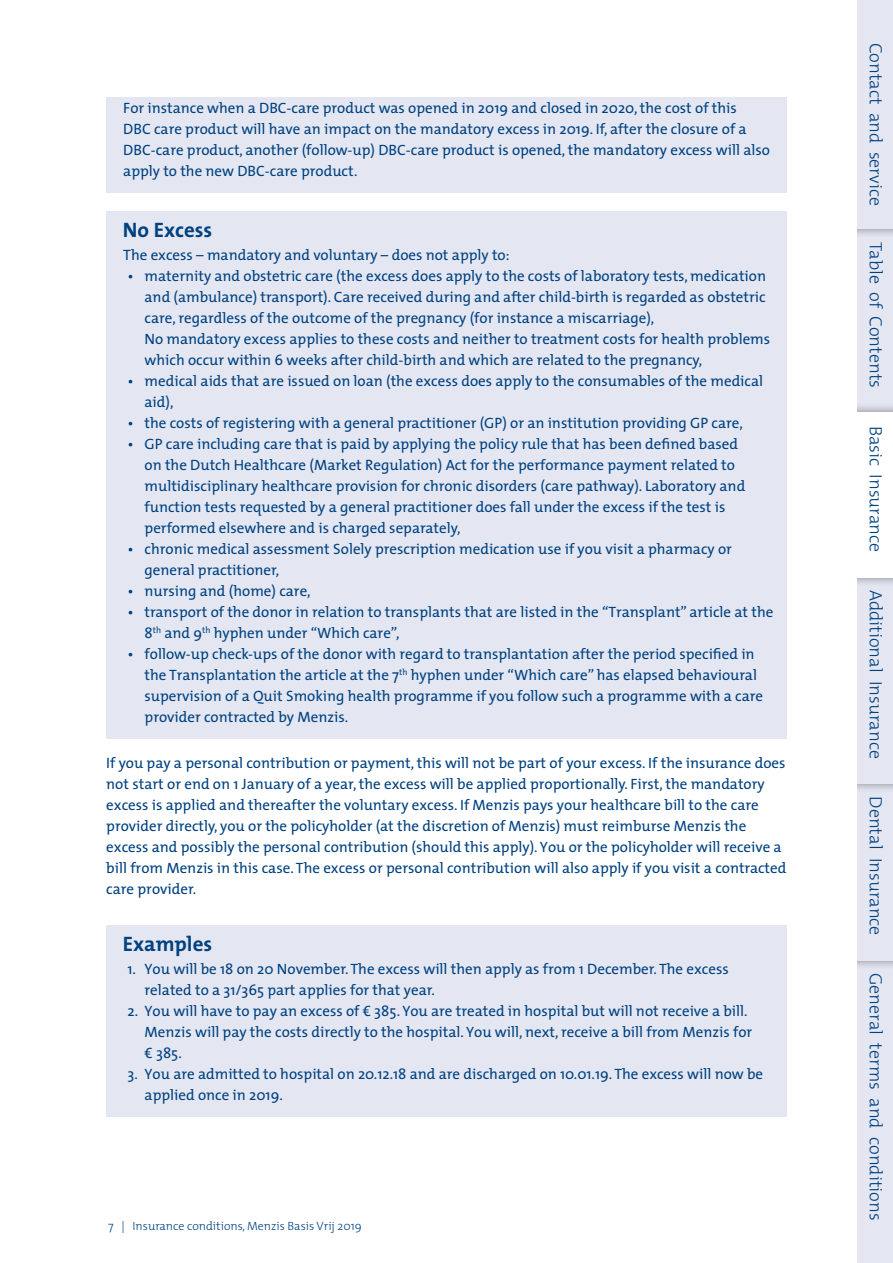
<style>
.page{position:relative;width:893px;height:1263px;background:#fff}
.page>*{position:absolute;margin:0;border:0;box-sizing:border-box;transform-origin:0 0}
.t1{font:700 21px "The Mix";color:#004180}
.t2{font:300 18px "The Mix";color:#004180}
.t3{font:15px/21px "The Mix";color:#004180}
.t4{font:300 12px "The Mix";color:#004180}
.s1{font-size:16.5px;color:#e4e7f2}
.s2{font-size:16.5px;color:#fff}
</style>
<div class="page">
<div style="left:106px;top:97px;width:681px;height:95px;background:#e4e7f2"></div>
<div style="left:106px;top:211px;width:681px;height:37px;background:#e4e7f2"></div>
<div style="left:106px;top:244px;width:681px;height:32px;background:#e4e7f2"></div>
<div style="left:106px;top:265px;width:681px;height:116px;background:#e4e7f2"></div>
<div style="left:106px;top:370px;width:681px;height:53px;background:#e4e7f2"></div>
<div style="left:106px;top:412px;width:681px;height:32px;background:#e4e7f2"></div>
<div style="left:106px;top:433px;width:681px;height:116px;background:#e4e7f2"></div>
<div style="left:106px;top:538px;width:681px;height:53px;background:#e4e7f2"></div>
<div style="left:106px;top:580px;width:681px;height:32px;background:#e4e7f2"></div>
<div style="left:106px;top:601px;width:681px;height:53px;background:#e4e7f2"></div>
<div style="left:106px;top:643px;width:681px;height:95px;background:#e4e7f2"></div>
<div style="left:106px;top:925px;width:681px;height:37px;background:#e4e7f2"></div>
<div style="left:106px;top:958px;width:681px;height:53px;background:#e4e7f2"></div>
<div style="left:106px;top:1000px;width:681px;height:74px;background:#e4e7f2"></div>
<div style="left:106px;top:1063px;width:681px;height:53px;background:#e4e7f2"></div>
<div style="left:845px;top:960px;width:48px;height:303px;background:#e4e7f2"></div>
<div style="left:835px;top:774px;width:58px;height:196px;background:#000;opacity:.4"></div>
<div style="left:845px;top:784px;width:48px;height:176px;background:#e4e7f2"></div>
<div style="left:835px;top:568px;width:58px;height:225px;background:#000;opacity:.4"></div>
<div style="left:845px;top:578px;width:48px;height:206px;background:#e4e7f2"></div>
<div style="left:845px;top:229px;width:48px;height:183px;background:#e4e7f2"></div>
<div style="left:835px;top:402px;width:58px;height:185px;background:#000;opacity:.4"></div>
<div style="left:845px;top:412px;width:48px;height:166px;background:#fff"></div>
<div style="left:835px;top:0;width:58px;height:238px;background:#000;opacity:.4"></div>
<div style="left:845px;top:0;width:48px;height:229px;background:#e4e7f2"></div>
<div style="left:829px;top:0;width:28px;height:1263px;background:#fff"></div>
<p class="t3" style="left:123px;top:96px;width:648px">For instance when a DBC-care product was opened in 2019 and closed in 2020, the cost of this<br>DBC care product will have an impact on the mandatory excess in 2019. If, after the closure of a DBC-care product, another (follow-up) DBC-care product is opened, the mandatory excess will also apply to the new DBC-care product.</p>
<h1 class="t1" style="left:123px;top:212px;width:91px">No Excess</h1>
<p class="t3" style="left:123px;top:243px;width:388px">The excess – mandatory and voluntary – does not apply to:</p>
<p class="t3" style="left:145px;top:264px;width:627px;text-indent:-17px">• maternity and obstetric care (the excess does apply to the costs of laboratory tests, medication and (ambulance) transport). Care received during and after child-birth is regarded as obstetric care, regardless of the outcome of the pregnancy (for instance a miscarriage),<br>No mandatory excess applies to these costs and neither to treatment costs for health problems which occur within 6 weeks after child-birth and which are related to the pregnancy,</p>
<p class="t3" style="left:145px;top:369px;width:620px;text-indent:-17px">• medical aids that are issued on loan (the excess does apply to the consumables of the medical aid),</p>
<p class="t3" style="left:128px;top:411px;width:617px">• the costs of registering with a general practitioner (GP) or an institution providing GP care,</p>
<p class="t3" style="left:145px;top:432px;width:602px;text-indent:-17px">• GP care including care that is paid by applying the policy rule that has been defined based on the Dutch Healthcare (Market Regulation) Act for the performance payment related to multidisciplinary healthcare provision for chronic disorders (care pathway). Laboratory and function tests requested by a general practitioner does fall under the excess if the test is performed elsewhere and is charged separately,</p>
<p class="t3" style="left:145px;top:537px;width:589px;text-indent:-17px">• chronic medical assessment Solely prescription medication use if you visit a pharmacy or general practitioner,</p>
<p class="t3" style="left:128px;top:579px;width:185px">• nursing and (home) care,</p>
<p class="t3" style="left:145px;top:600px;width:630px;text-indent:-17px">• transport of the donor in relation to transplants that are listed in the “Transplant” article at the<br>8<sup>th</sup> and 9<sup>th</sup> hyphen under “Which care”,</p>
<p class="t3" style="left:145px;top:642px;width:620px;text-indent:-17px">• follow-up check-ups of the donor with regard to transplantation after the period specified in the Transplantation the article at the 7<sup>th</sup> hyphen under “Which care” has elapsed behavioural supervision of a Quit Smoking health programme if you follow such a programme with a care provider contracted by Menzis.</p>
<p class="t3" style="left:106px;top:752px;width:682px">If you pay a personal contribution or payment, this will not be part of your excess. If the insurance does not start or end on 1 January of a year, the excess will be applied proportionally. First, the mandatory excess is applied and thereafter the voluntary excess. If Menzis pays your healthcare bill to the care provider directly, you or the policyholder (at the discretion of Menzis) must reimburse Menzis the excess and possibly the personal contribution (should this apply). You or the policyholder will receive a bill from Menzis in this case. The excess or personal contribution will also apply if you visit a contracted care provider.</p>
<h1 class="t1" style="left:123px;top:926px;width:91px">Examples</h1>
<p class="t3" style="left:145px;top:957px;width:586px;text-indent:-17px">1. You will be 18 on 20 November. The excess will then apply as from 1 December. The excess related to a 31/365 part applies for that year.</p>
<p class="t3" style="left:145px;top:999px;width:609px;text-indent:-17px">2. You will have to pay an excess of € 385. You are treated in hospital but will not receive a bill.<br>Menzis will pay the costs directly to the hospital. You will, next, receive a bill from Menzis for € 385.</p>
<p class="t3" style="left:145px;top:1062px;width:620px;text-indent:-17px">3. You are admitted to hospital on 20.12.18 and are discharged on 10.01.19. The excess will now be applied once in 2019.</p>
<p class="t4" style="left:108px;top:1216px;width:255px">7 | Insurance conditions, Menzis Basis Vrij 2019</p>
<p class="t2" style="left:891px;top:43px;width:165px;rotate:90deg">Contact<span class="s1">_</span>and<span class="s1">_</span>service</p>
<p class="t2" style="left:891px;top:242px;width:147px;rotate:90deg">Table<span class="s1">_</span>of<span class="s1">_</span>Contents</p>
<p class="t2" style="left:891px;top:426px;width:128px;rotate:90deg">Basic<span class="s2">_</span>Insurance</p>
<p class="t2" style="left:891px;top:590px;width:170px;rotate:90deg">Additional<span class="s1">_</span>Insurance</p>
<p class="t2" style="left:891px;top:796px;width:141px;rotate:90deg">Dental<span class="s1">_</span>Insurance</p>
<p class="t2" style="left:891px;top:973px;width:249px;rotate:90deg">General<span class="s1">_</span>terms<span class="s1">_</span>and<span class="s1">_</span>conditions</p>
</div>
